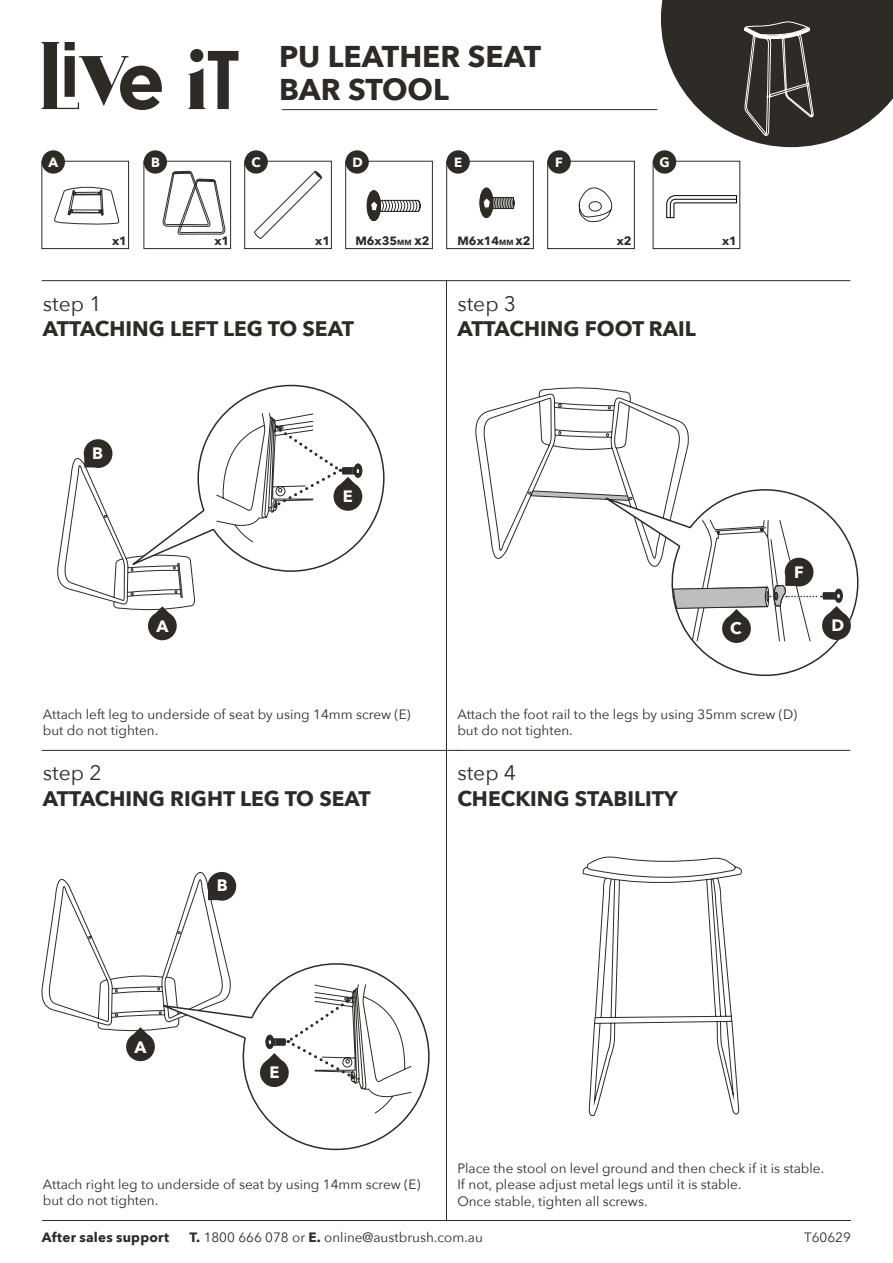
<style>
.page{position:relative;width:893px;height:1263px;background:#fff}
.page>*{position:absolute;margin:0;border:0;box-sizing:border-box;transform-origin:0 0}
.t1{font:700 30px/33px "Avenir Next";color:#2e2a26}
.t2{font:700 21px "Avenir Next";color:#2e2a26}
.t3{font:21px "Avenir Next";color:#2e2a26}
.t4{font:700 16.5px "Avenir Next";color:#fff}
.t5{font:13.5px/16.2px "Avenir Next";color:#2e2a26}
.t6{font:700 13.5px "Avenir Next";letter-spacing:.015em;color:#2e2a26}
.t7{font:700 13.35px "Avenir Next";color:#fff}
.t8{font:700 12px "Avenir Next";color:#2e2a26}
.s1{font-size:7.5px}
.s2{font-weight:700}
</style>
<div class="page">
<svg style="left:195px;top:384px;width:190px;height:188px"></svg>
<div style="left:354px;top:464px;width:8px;height:13px;background:#2e2a26;border-radius:50%"></div>
<div style="left:354px;top:464px;width:8px;height:14px;border:1px solid #2e2a26;border-radius:50%"></div>
<div style="left:42px;top:161px;width:87px;height:88px;border:1px solid #2e2a26"></div>
<div style="left:144px;top:161px;width:87px;height:88px;border:1px solid #2e2a26"></div>
<svg style="left:54px;top:186px;width:65px;height:39px"></svg>
<svg style="left:578px;top:187px;width:35px;height:35px"></svg>
<svg style="left:162px;top:171px;width:64px;height:64px"></svg>
<div style="left:244px;top:161px;width:88px;height:88px;border:1px solid #2e2a26"></div>
<div style="left:345px;top:161px;width:88px;height:88px;border:1px solid #2e2a26"></div>
<div style="left:446px;top:161px;width:88px;height:88px;border:1px solid #2e2a26"></div>
<div style="left:547px;top:161px;width:88px;height:88px;border:1px solid #2e2a26"></div>
<div style="left:653px;top:161px;width:87px;height:88px;border:1px solid #2e2a26"></div>
<svg style="left:254px;top:170px;width:69px;height:69px"></svg>
<div style="left:367px;top:191px;width:14px;height:30px;background:#2e2a26;border-radius:50%"></div>
<div style="left:367px;top:190px;width:14px;height:31px;border:1px solid #2e2a26;border-radius:50%"></div>
<svg style="left:369px;top:199px;width:52px;height:13px"></svg>
<div style="left:480px;top:188px;width:13px;height:30px;background:#2e2a26;border-radius:50%"></div>
<div style="left:479px;top:187px;width:14px;height:31px;border:1px solid #2e2a26;border-radius:50%"></div>
<svg style="left:483px;top:197px;width:31px;height:13px"></svg>
<svg style="left:666px;top:195px;width:71px;height:23px"></svg>
<svg style="left:188px;top:49px;width:50px;height:60px"></svg>
<svg style="left:42px;top:42px;width:120px;height:68px"></svg>
<hr style="left:282px;top:109px;width:375px;height:1px;background:#2e2a26">
<svg style="left:661px;top:0;width:232px;height:147px"></svg>
<div style="left:144px;top:150px;width:23px;height:24px;background:#2e2a26;border-radius:50%"></div>
<div style="left:244px;top:150px;width:24px;height:24px;background:#2e2a26;border-radius:50%"></div>
<div style="left:345px;top:150px;width:24px;height:24px;background:#2e2a26;border-radius:50%"></div>
<div style="left:446px;top:150px;width:24px;height:24px;background:#2e2a26;border-radius:50%"></div>
<div style="left:547px;top:150px;width:24px;height:24px;background:#2e2a26;border-radius:50%"></div>
<div style="left:653px;top:150px;width:23px;height:24px;background:#2e2a26;border-radius:50%"></div>
<hr style="left:42px;top:280px;width:394px;height:1px;background:#2e2a26">
<hr style="left:436px;top:280px;width:414px;height:1px;background:#2e2a26">
<hr style="left:42px;top:750px;width:415px;height:1px;background:#2e2a26">
<hr style="left:456px;top:750px;width:394px;height:1px;background:#2e2a26">
<hr style="left:42px;top:1220px;width:809px;height:1px;background:#2e2a26">
<div style="left:148px;top:611px;width:29px;height:29px;background:#2e2a26;border-radius:50%"></div>
<div style="left:334px;top:482px;width:28px;height:29px;background:#2e2a26;border-radius:50%"></div>
<svg style="left:215px;top:412px;width:146px;height:131px"></svg>
<div style="left:126px;top:1032px;width:29px;height:29px;background:#2e2a26;border-radius:50%"></div>
<svg style="left:57px;top:439px;width:138px;height:177px"></svg>
<svg style="left:41px;top:872px;width:196px;height:165px"></svg>
<svg style="left:152px;top:953px;width:278px;height:198px"></svg>
<div style="left:266px;top:1035px;width:8px;height:13px;background:#2e2a26;border-radius:50%"></div>
<div style="left:266px;top:1035px;width:8px;height:14px;border:1px solid #2e2a26;border-radius:50%"></div>
<div style="left:260px;top:1058px;width:29px;height:29px;background:#2e2a26;border-radius:50%"></div>
<svg style="left:267px;top:983px;width:145px;height:131px"></svg>
<svg style="left:693px;top:531px;width:166px;height:146px"></svg>
<div style="left:822px;top:611px;width:29px;height:29px;background:#2e2a26;border-radius:50%"></div>
<hr style="left:446px;top:281px;width:1px;height:940px;background:#2e2a26">
<svg style="left:582px;top:856px;width:160px;height:260px"></svg>
<svg style="left:475px;top:387px;width:368px;height:255px"></svg>
<div style="left:42px;top:150px;width:23px;height:24px;background:#2e2a26;border-radius:50%"></div>
<p class="t7" style="left:49px;top:150px;width:11px">A</p>
<h1 class="t1" style="left:279px;top:40px;width:264px">PU LEATHER SEAT<br>BAR STOOL</h1>
<p class="t7" style="left:151px;top:150px;width:10px">B</p>
<p class="t7" style="left:251px;top:150px;width:11px">C</p>
<p class="t7" style="left:352px;top:150px;width:12px">D</p>
<p class="t7" style="left:454px;top:150px;width:10px">E</p>
<p class="t7" style="left:555px;top:150px;width:9px">F</p>
<p class="t7" style="left:659px;top:150px;width:12px">G</p>
<p class="t8" style="left:112px;top:230px;width:16px">x1</p>
<p class="t8" style="left:214px;top:230px;width:16px">x1</p>
<p class="t8" style="left:315px;top:230px;width:16px">x1</p>
<p class="t8" style="left:355px;top:230px;width:76px">M6x35<span class="s1">MM</span> x2</p>
<p class="t8" style="left:457px;top:230px;width:75px">M6x14<span class="s1">MM</span> x2</p>
<p class="t8" style="left:617px;top:230px;width:16px">x2</p>
<p class="t8" style="left:722px;top:230px;width:16px">x1</p>
<h2 class="t3" style="left:43px;top:286px;width:60px">step 1</h2>
<h2 class="t2" style="left:43px;top:311px;width:313px">ATTACHING LEFT LEG TO SEAT</h2>
<p class="t4" style="left:92px;top:439px;width:12px">B</p>
<p class="t4" style="left:156px;top:612px;width:14px">A</p>
<p class="t4" style="left:343px;top:482px;width:12px">E</p>
<p class="t5" style="left:43px;top:706px;width:369px">Attach left leg to underside of seat by using 14mm screw (E) but do not tighten.</p>
<h2 class="t3" style="left:457px;top:286px;width:60px">step 3</h2>
<h2 class="t2" style="left:457px;top:311px;width:240px">ATTACHING FOOT RAIL</h2>
<p class="t4" style="left:794px;top:558px;width:11px">F</p>
<p class="t4" style="left:730px;top:614px;width:13px">C</p>
<p class="t4" style="left:831px;top:611px;width:14px">D</p>
<p class="t5" style="left:457px;top:706px;width:341px">Attach the foot rail to the legs by using 35mm screw (D) but do not tighten.</p>
<h2 class="t3" style="left:43px;top:755px;width:60px">step 2</h2>
<h2 class="t3" style="left:457px;top:755px;width:60px">step 4</h2>
<h2 class="t2" style="left:43px;top:780px;width:329px">ATTACHING RIGHT LEG TO SEAT</h2>
<h2 class="t2" style="left:457px;top:780px;width:222px">CHECKING STABILITY</h2>
<p class="t4" style="left:217px;top:871px;width:12px">B</p>
<p class="t4" style="left:135px;top:1032px;width:14px">A</p>
<p class="t4" style="left:269px;top:1058px;width:12px">E</p>
<p class="t5" style="left:43px;top:1175px;width:379px">Attach right leg to underside of seat by using 14mm screw (E) but do not tighten.</p>
<p class="t5" style="left:457px;top:1160px;width:368px">Place the stool on level ground and then check if it is stable.<br>If not, please adjust metal legs until it is stable.<br>Once stable, tighten all screws.</p>
<p class="t6" style="left:42px;top:1225px;width:129px">After sales support</p>
<p class="t5" style="left:189px;top:1228px;width:295px"><span class="s2">T.</span> 1800 666 078 or <span class="s2">E.</span> online@austbrush.com.au</p>
<p class="t5" style="left:804px;top:1229px;width:48px">T60629</p>
</div>
